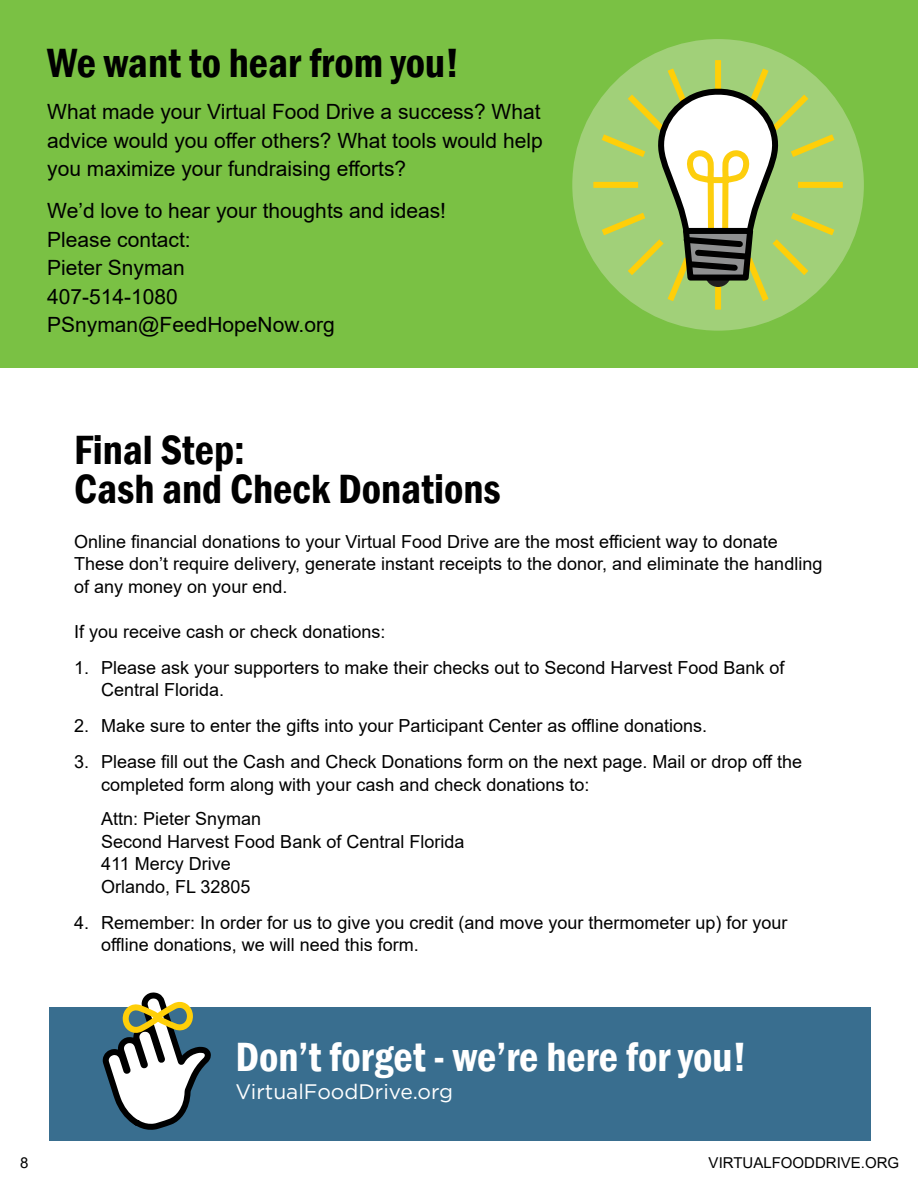
<style>
.page{position:relative;width:918px;height:1188px;background:#fff}
.page>*{position:absolute;margin:0;border:0;box-sizing:border-box;transform-origin:0 0}
.t1{font:600 condensed 42px/39px "Franklin Gothic";color:#000}
.t2{font:600 condensed 42px "Franklin Gothic";color:#fff}
.t3{font:21px/28.5px "Arial";color:#000;text-align:justify}
.t4{font:21px "Gotham";color:#fff}
.t5{font:18px/22.5px "Arial";color:#000}
.t6{font:15px "Arial";color:#000}
</style>
<div class="page">
<div style="left:0;top:0;width:918px;height:367px;background:#7ac144"></div>
<div style="left:572px;top:39px;width:292px;height:292px;background:#a1d079;border-radius:50%"></div>
<svg style="left:587px;top:54px;width:262px;height:262px"></svg>
<div style="left:705px;top:261px;width:26px;height:26px;background:#221f20;border-radius:50%"></div>
<svg style="left:658px;top:85px;width:127px;height:199px"></svg>
<div style="left:49px;top:1007px;width:822px;height:134px;background:#396e8f"></div>
<svg style="left:102px;top:992px;width:109px;height:138px"></svg>
<h1 class="t1" style="left:47px;top:43px;width:414px">We want to hear from you!</h1>
<p class="t3" style="left:47px;top:97px;width:497px">What made your Virtual Food Drive a success? What advice would you offer others? What tools would help you maximize your fundraising efforts?</p>
<p class="t3" style="left:47px;top:196px;width:400px;text-align:left">We’d love to hear your thoughts and ideas!<br>Please contact:<br>Pieter Snyman<br>407-514-1080<br>PSnyman@FeedHopeNow.org</p>
<h1 class="t1" style="left:74px;top:429px;width:428px">Final Step:<br>Cash and Check Donations</h1>
<p class="t5" style="left:74px;top:530px;width:750px">Online financial donations to your Virtual Food Drive are the most efficient way to donate<br>These don’t require delivery, generate instant receipts to the donor, and eliminate the handling of any money on your end.</p>
<p class="t5" style="left:74px;top:620px;width:313px">If you receive cash or check donations:</p>
<p class="t5" style="left:101px;top:656px;width:685px;text-indent:-27px">1. Please ask your supporters to make their checks out to Second Harvest Food Bank of<br>Central Florida.</p>
<p class="t5" style="left:74px;top:714px;width:634px">2. Make sure to enter the gifts into your Participant Center as offline donations.</p>
<p class="t5" style="left:101px;top:750px;width:702px;text-indent:-27px">3. Please fill out the Cash and Check Donations form on the next page. Mail or drop off the completed form along with your cash and check donations to:</p>
<p class="t5" style="left:101px;top:807px;width:365px">Attn: Pieter Snyman<br>Second Harvest Food Bank of Central Florida<br>411 Mercy Drive<br>Orlando, FL 32805</p>
<p class="t5" style="left:101px;top:911px;width:688px;text-indent:-27px">4. Remember: In order for us to give you credit (and move your thermometer up) for your offline donations, we will need this form.</p>
<h1 class="t2" style="left:236px;top:1029px;width:513px">Don’t forget - we’re here for you!</h1>
<p class="t4" style="left:235px;top:1079px;width:219px">VirtualFoodDrive.org</p>
<p class="t6" style="left:20px;top:1152px;width:10px">8</p>
<p class="t6" style="left:709px;top:1152px;width:192px">VIRTUALFOODDRIVE.ORG</p>
</div>
